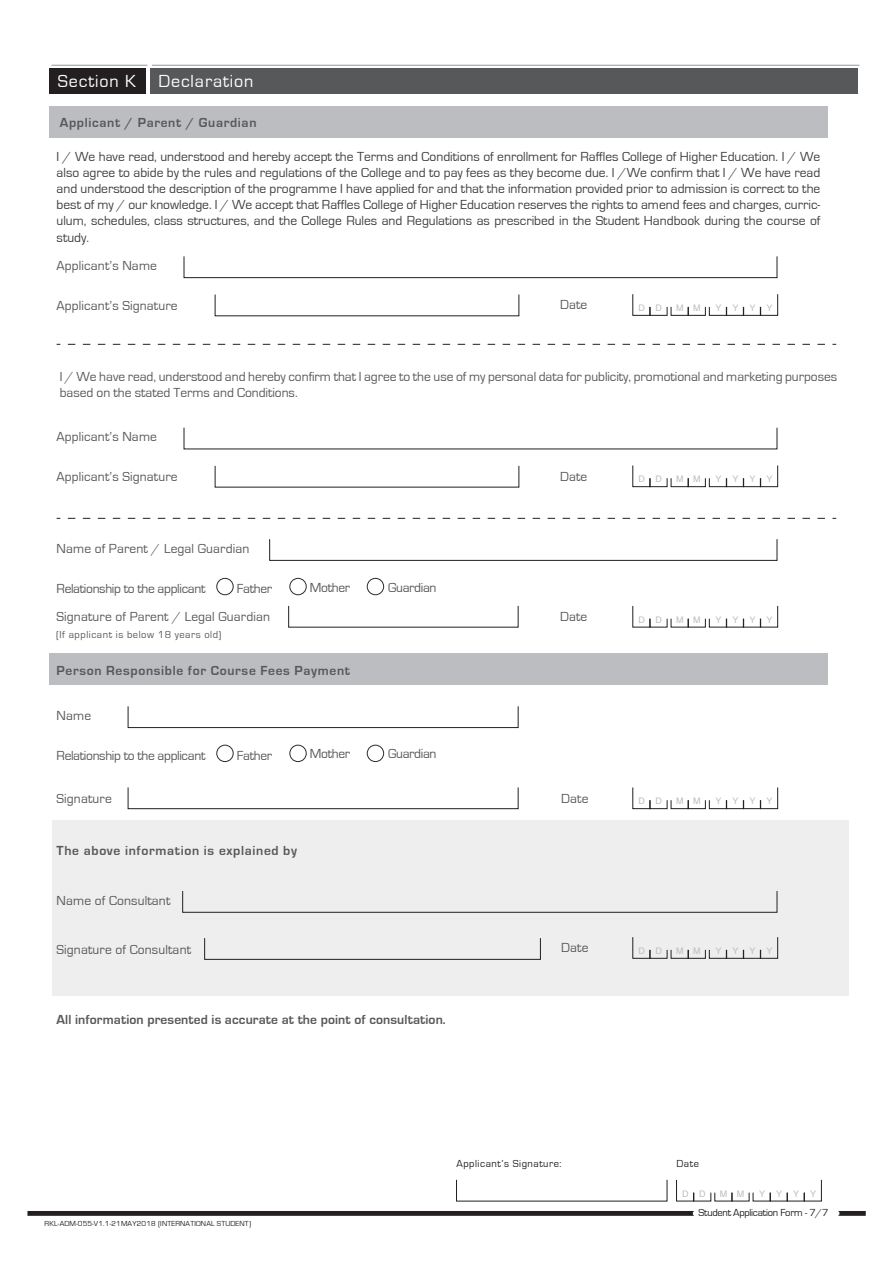
<style>
.page{position:relative;width:893px;height:1263px;background:#fff}
.page>*{position:absolute;margin:0;border:0;box-sizing:border-box;transform-origin:0 0}
.t1{font:18px "Eurostile";letter-spacing:.05em;color:#fff}
.t2{font:13.5px/16.2px "Eurostile";color:#3e3e3f;text-align:justify}
.t3{font:13.5px/28.3px "Eurostile";letter-spacing:-.005em;color:#57585a;text-align:right}
.t4{font:700 13.5px "Eurostile";letter-spacing:.05em;color:#57585a}
.t5{font:13.5px "Eurostile";letter-spacing:-.025em;color:#57585a}
.t6{font:700 13.5px "Eurostile";letter-spacing:.01em;color:#57585a}
.t7{font:10.5px "Eurostile";letter-spacing:.05em;color:#57585a}
.t8{font:10.5px "Eurostile";letter-spacing:-.025em;color:#231f20}
.t9{font:10.5px "Eurostile";letter-spacing:.05em;color:#231f20}
.t10{font:10.5px "Eurostile";letter-spacing:.015em;color:#231f20}
.t11{font:9px "Helvetica";letter-spacing:1.225em;color:#bcbdc0}
.t12{font:7.5px "Eurostile";letter-spacing:.025em;color:#231f20}
</style>
<div class="page">
<svg style="left:676px;top:1179px;width:146px;height:23px"></svg>
<svg style="left:27px;top:1211px;width:667px;height:5px;background:#2a2627"></svg>
<svg style="left:838px;top:1211px;width:28px;height:5px"></svg>
<hr style="left:51px;top:65px;width:96px;height:1px;background:#939598">
<hr style="left:152px;top:65px;width:707px;height:1px;background:#939598">
<div style="left:49px;top:107px;width:779px;height:31px;background:#bcbdc0"></div>
<div style="left:49px;top:653px;width:779px;height:32px;background:#bcbdc0"></div>
<div style="left:49px;top:68px;width:96px;height:25px;background:#231f20"></div>
<div style="left:150px;top:68px;width:707px;height:25px;background:#57585a"></div>
<svg style="left:632px;top:294px;width:146px;height:22px"></svg>
<div style="left:52px;top:820px;width:796px;height:175px;background:#eeeeef"></div>
<svg style="left:632px;top:605px;width:146px;height:23px"></svg>
<div style="left:216px;top:578px;width:17px;height:17px;border:1px solid #2b2c2c;border-radius:50%"></div>
<div style="left:289px;top:578px;width:18px;height:17px;border:1px solid #2b2c2c;border-radius:50%"></div>
<div style="left:367px;top:578px;width:17px;height:17px;border:1px solid #2b2c2c;border-radius:50%"></div>
<div style="left:269px;top:539px;width:508px;height:22px;border:1px solid #231f20"></div>
<div style="left:184px;top:256px;width:593px;height:22px;border:1px solid #231f20"></div>
<svg style="left:632px;top:787px;width:146px;height:22px"></svg>
<div style="left:128px;top:787px;width:390px;height:22px;border:1px solid #231f20"></div>
<div style="left:216px;top:745px;width:17px;height:17px;border:1px solid #2b2c2c;border-radius:50%"></div>
<div style="left:289px;top:745px;width:18px;height:17px;border:1px solid #2b2c2c;border-radius:50%"></div>
<div style="left:367px;top:745px;width:17px;height:17px;border:1px solid #2b2c2c;border-radius:50%"></div>
<div style="left:128px;top:706px;width:390px;height:22px;border:1px solid #231f20"></div>
<svg style="left:632px;top:937px;width:146px;height:22px"></svg>
<div style="left:204px;top:938px;width:337px;height:22px;border:1px solid #231f20"></div>
<div style="left:182px;top:891px;width:595px;height:22px;border:1px solid #231f20"></div>
<svg style="left:68px;top:344px;width:768px;height:1px"></svg>
<svg style="left:632px;top:465px;width:146px;height:22px"></svg>
<svg style="left:68px;top:518px;width:768px;height:1px"></svg>
<h1 class="t1" style="left:58px;top:71px;width:79px">Section K</h1>
<h1 class="t1" style="left:158px;top:71px;width:97px">Declaration</h1>
<p class="t4" style="left:60px;top:115px;width:198px">Applicant / Parent / Guardian</p>
<p class="t2" style="left:57px;top:148px;width:765px">I / We have read, understood and hereby accept the Terms and Conditions of enrollment for Raffles College of Higher Education. I / We also agree to abide by the rules and regulations of the College and to pay fees as they become due. I /We confirm that I / We have read and understood the description of the programme I have applied for and that the information provided prior to admission is correct to the best of my / our knowledge. I / We accept that Raffles College of Higher Education reserves the rights to amend fees and charges, curric&shy;ulum, schedules, class structures, and the College Rules and Regulations as prescribed in the Student Handbook during the course of study.</p>
<p class="t3" style="left:57px;top:252px;width:102px">Applicant’s Name</p>
<p class="t3" style="left:57px;top:292px;width:123px">Applicant’s Signature</p>
<p class="t3" style="left:560px;top:291px;width:29px">Date</p>
<p class="t11" style="left:638px;top:301px;width:25px">D D</p>
<p class="t11" style="left:676px;top:301px;width:26px">M M</p>
<p class="t11" style="left:715px;top:301px;width:59px">YYYY</p>
<p class="t3" style="left:60px;top:369px;width:779px;line-height:15.8px;text-align:left">I / We have read, understood and hereby confirm that I agree to the use of my personal data for publicity, promotional and marketing purposes based on the stated Terms and Conditions.</p>
<p class="t3" style="left:57px;top:423px;width:102px">Applicant’s Name</p>
<p class="t3" style="left:57px;top:463px;width:123px">Applicant’s Signature</p>
<p class="t3" style="left:560px;top:462px;width:29px">Date</p>
<p class="t11" style="left:638px;top:472px;width:25px">D D</p>
<p class="t11" style="left:676px;top:472px;width:26px">M M</p>
<p class="t11" style="left:715px;top:472px;width:59px">YYYY</p>
<p class="t3" style="left:57px;top:534px;width:194px">Name of Parent / Legal Guardian</p>
<p class="t5" style="left:57px;top:581px;width:150px">Relationship to the applicant</p>
<p class="t3" style="left:310px;top:573px;width:42px">Mother</p>
<p class="t5" style="left:388px;top:580px;width:50px">Guardian</p>
<p class="t3" style="left:57px;top:575px;width:217px">Father<br>Signature of Parent / Legal Guardian</p>
<p class="t7" style="left:56px;top:629px;width:167px">(If applicant is below 18 years old)</p>
<p class="t4" style="left:57px;top:663px;width:295px">Person Responsible for Course Fees Payment</p>
<p class="t3" style="left:57px;top:702px;width:36px">Name</p>
<p class="t5" style="left:57px;top:748px;width:150px">Relationship to the applicant</p>
<p class="t3" style="left:310px;top:740px;width:42px">Mother</p>
<p class="t5" style="left:388px;top:747px;width:50px">Guardian</p>
<p class="t3" style="left:237px;top:741px;width:37px">Father</p>
<p class="t3" style="left:560px;top:603px;width:29px">Date</p>
<p class="t11" style="left:638px;top:612px;width:25px">D D</p>
<p class="t11" style="left:676px;top:613px;width:26px">M M</p>
<p class="t11" style="left:715px;top:613px;width:59px">YYYY</p>
<p class="t3" style="left:57px;top:785px;width:57px">Signature</p>
<p class="t3" style="left:561px;top:784px;width:29px">Date</p>
<p class="t11" style="left:638px;top:794px;width:25px">D D</p>
<p class="t11" style="left:676px;top:794px;width:26px">M M</p>
<p class="t11" style="left:715px;top:794px;width:59px">YYYY</p>
<p class="t4" style="left:57px;top:843px;width:242px">The above information is explained by</p>
<p class="t3" style="left:57px;top:886px;width:115px">Name of Consultant</p>
<p class="t3" style="left:57px;top:935px;width:136px">Signature of Consultant</p>
<p class="t3" style="left:561px;top:934px;width:29px">Date</p>
<p class="t11" style="left:638px;top:944px;width:25px">D D</p>
<p class="t11" style="left:676px;top:944px;width:26px">M M</p>
<p class="t11" style="left:715px;top:944px;width:59px">YYYY</p>
<p class="t6" style="left:57px;top:1012px;width:391px">All information presented is accurate at the point of consultation.</p>
<p class="t12" style="left:45px;top:1219px;width:208px">RKL-ADM-055-V1.1-21MAY2018 (INTERNATIONAL STUDENT)</p>
<p class="t9" style="left:456px;top:1158px;width:107px">Applicant’s Signature:</p>
<p class="t10" style="left:676px;top:1158px;width:24px">Date</p>
<p class="t11" style="left:682px;top:1186px;width:25px">D D</p>
<p class="t11" style="left:720px;top:1186px;width:26px">M M</p>
<p class="t11" style="left:759px;top:1186px;width:59px">YYYY</p>
<p class="t8" style="left:699px;top:1207px;width:131px">Student Application Form - 7/7</p>
</div>
